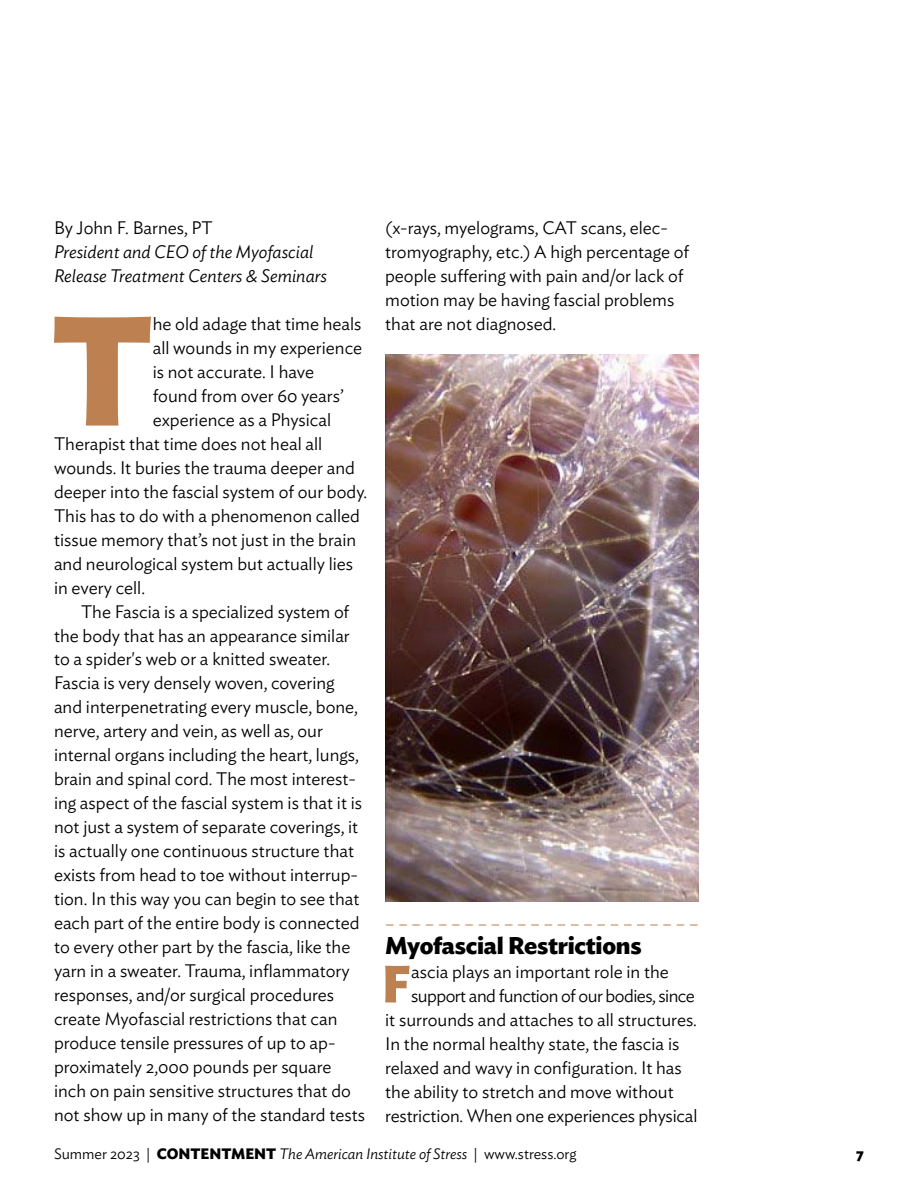
<style>
.page{position:relative;width:918px;height:1188px;background:#fff}
.page>*{position:absolute;margin:0;border:0;box-sizing:border-box;transform-origin:0 0}
.t1{font:700 153.6px "Ideal Sans";color:#bd8151}
.t2{font:700 51.9px "Ideal Sans";color:#bd8151}
.t3{font:700 24px "Ideal Sans";letter-spacing:-.01em;color:#000}
.t4{font:300 18px/24px "Ideal Sans";color:#000}
.t5{font:italic 300 18px/24px "Ideal Sans";color:#000}
.t6{font:300 18px "Ideal Sans";letter-spacing:-.03em;color:#000}
.t7{font:300 18px "Ideal Sans";color:#bd8151}
.t8{font:italic 300 15px "Ideal Sans";color:#000}
.t9{font:700 15px "Ideal Sans";color:#000}
.s1{font-style:normal}
.s2{font-weight:700;font-style:normal}
</style>
<div class="page">
<img style="left:385px;top:354px;width:313px;height:548px">
<p class="t4" style="left:54px;top:214px;width:160px">By John F. Barnes, PT</p>
<p class="t5" style="left:54px;top:238px;width:275px">President and CEO of the Myofascial<br>Release Treatment Centers &amp; Seminars</p>
<h1 class="t1" style="left:51px;top:249px;width:105px">T</h1>
<p class="t4" style="left:153px;top:310px;width:210px">he old adage that time heals</p>
<p class="t4" style="left:385px;top:215px;width:306px">(x-rays, myelograms, CAT scans, elec&shy;tromyography, etc.) A high percentage of people suffering with pain and/or lack of motion may be having fascial problems that are not diagnosed.</p>
<p class="t4" style="left:153px;top:334px;width:211px">all wounds in my experience</p>
<p class="t4" style="left:153px;top:358px;width:163px">is not accurate. I have</p>
<p class="t4" style="left:153px;top:382px;width:192px">found from over 60 years’</p>
<p class="t4" style="left:153px;top:406px;width:180px">experience as a Physical</p>
<p class="t4" style="left:54px;top:430px;width:270px">Therapist that time does not heal all</p>
<p class="t4" style="left:54px;top:454px;width:302px">wounds. It buries the trauma deeper and</p>
<p class="t4" style="left:54px;top:478px;width:315px">deeper into the fascial system of our body.</p>
<p class="t4" style="left:54px;top:502px;width:308px">This has to do with a phenomenon called</p>
<p class="t4" style="left:54px;top:526px;width:304px">tissue memory that’s not just in the brain</p>
<p class="t4" style="left:54px;top:550px;width:301px">and neurological system but actually lies</p>
<p class="t4" style="left:54px;top:574px;width:93px">in every cell.</p>
<p class="t4" style="left:81px;top:598px;width:270px">The Fascia is a specialized system of</p>
<p class="t4" style="left:54px;top:622px;width:297px">the body that has an appearance similar</p>
<p class="t4" style="left:54px;top:646px;width:278px">to a spider's web or a knitted sweater.</p>
<p class="t4" style="left:54px;top:670px;width:282px">Fascia is very densely woven, covering</p>
<p class="t4" style="left:54px;top:694px;width:305px">and interpenetrating every muscle, bone,</p>
<p class="t4" style="left:54px;top:718px;width:271px">nerve, artery and vein, as well as, our</p>
<p class="t4" style="left:54px;top:742px;width:306px">internal organs including the heart, lungs,</p>
<p class="t4" style="left:54px;top:766px;width:304px">brain and spinal cord. The most interest-</p>
<p class="t4" style="left:54px;top:790px;width:310px">ing aspect of the fascial system is that it is</p>
<p class="t4" style="left:54px;top:814px;width:306px">not just a system of separate coverings, it</p>
<p class="t4" style="left:54px;top:838px;width:302px">is actually one continuous structure that</p>
<p class="t4" style="left:54px;top:862px;width:306px">exists from head to toe without interrup-</p>
<p class="t4" style="left:54px;top:886px;width:307px">tion. In this way you can begin to see that</p>
<p class="t4" style="left:54px;top:910px;width:307px">each part of the entire body is connected</p>
<p class="t4" style="left:54px;top:934px;width:298px">to every other part by the fascia, like the</p>
<p class="t4" style="left:54px;top:958px;width:297px">yarn in a sweater. Trauma, inflammatory</p>
<p class="t4" style="left:54px;top:982px;width:282px">responses, and/or surgical procedures</p>
<p class="t4" style="left:54px;top:1006px;width:285px">create Myofascial restrictions that can</p>
<p class="t4" style="left:54px;top:1030px;width:283px">produce tensile pressures of up to ap-</p>
<p class="t4" style="left:54px;top:1054px;width:279px">proximately 2,000 pounds per square</p>
<p class="t4" style="left:54px;top:1078px;width:299px">inch on pain sensitive structures that do</p>
<p class="t4" style="left:54px;top:1102px;width:313px">not show up in many of the standard tests</p>
<p class="t7" style="left:385px;top:910px;width:315px">– – – – – – – – – – – – – – – – – – – – – – – –</p>
<h3 class="t3" style="left:385px;top:927px;width:258px">Myofascial Restrictions</h3>
<h2 class="t2" style="left:382px;top:943px;width:31px">F</h2>
<p class="t4" style="left:411px;top:959px;width:259px">ascia plays an important role in the</p>
<p class="t6" style="left:411px;top:982px;width:285px">support and function of our bodies, since</p>
<p class="t4" style="left:385px;top:1007px;width:313px">it surrounds and attaches to all structures.</p>
<p class="t4" style="left:385px;top:1031px;width:296px">In the normal healthy state, the fascia is</p>
<p class="t4" style="left:385px;top:1055px;width:298px">relaxed and wavy in configuration. It has</p>
<p class="t4" style="left:385px;top:1079px;width:290px">the ability to stretch and move without</p>
<p class="t4" style="left:385px;top:1103px;width:314px">restriction. When one experiences physical</p>
<p class="t8" style="left:54px;top:1143px;width:524px"><span class="s1">Summer 2023 |</span> <span class="s2">CONTENTMENT</span> The American Institute of Stress <span class="s1">| www.stress.org</span></p>
<p class="t9" style="left:856px;top:1142px;width:9px">7</p>
</div>
